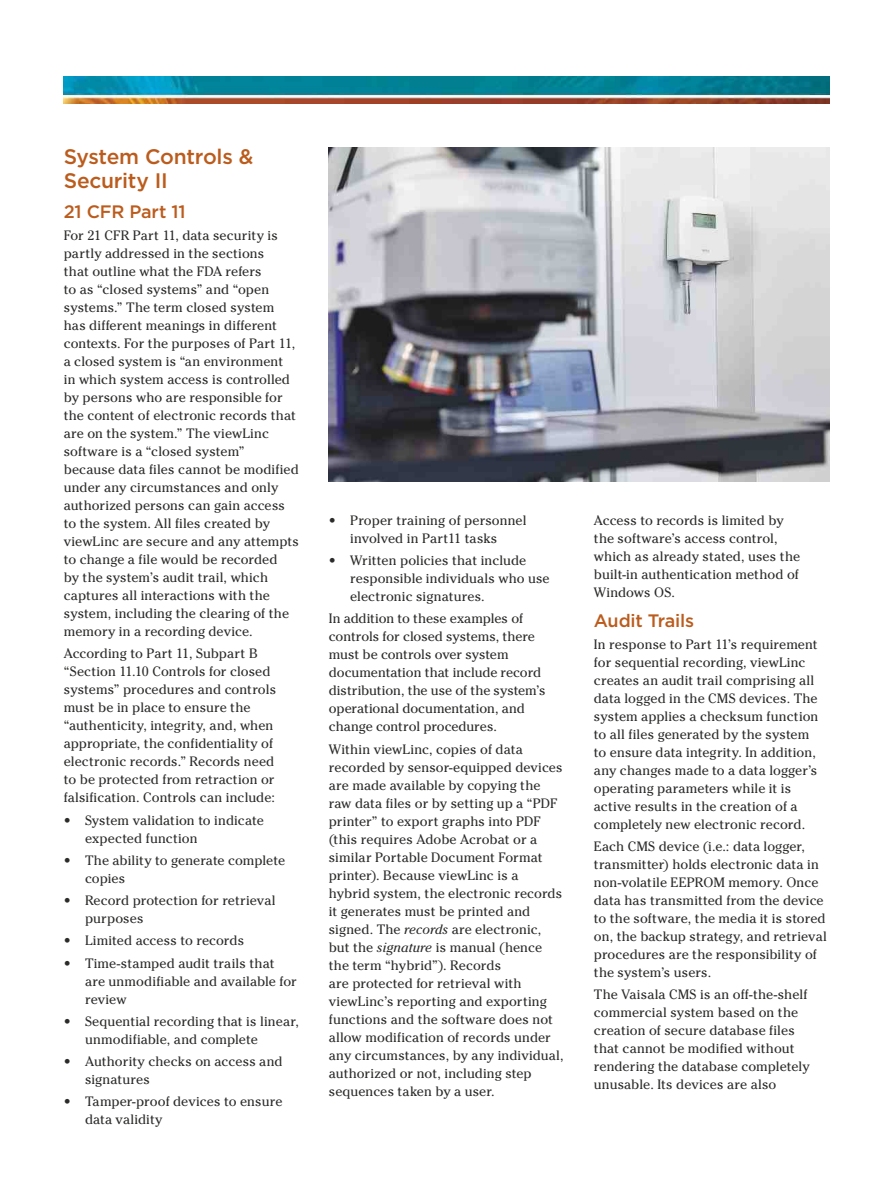
<style>
.page{position:relative;width:893px;height:1191px;background:#fff}
.page>*{position:absolute;margin:0;border:0;box-sizing:border-box;transform-origin:0 0}
.t1{font:500 21px/24px "Gotham";letter-spacing:-.01em;color:#bb5c1d}
.t2{font:500 18px "Gotham";letter-spacing:-.01em;color:#bb5c1d}
.t3{font:13.5px/18px "Cheltenham Std";letter-spacing:.005em;color:#2b2b2a}
.s1{font-style:italic}
</style>
<div class="page">
<img style="left:64px;top:77px;width:765px;height:27px">
<img style="left:329px;top:147px;width:500px;height:334px">
<h1 class="t1" style="left:64px;top:145px;width:191px">System Controls &amp;<br>Security ii</h1>
<h2 class="t2" style="left:64px;top:200px;width:123px">21 CFR Part 11</h2>
<p class="t3" style="left:64px;top:226px;width:237px">For 21 CFR Part 11, data security is partly addressed in the sections<br>that outline what the FDA refers<br>to as “closed systems” and “open systems.” The term closed system has different meanings in different contexts. For the purposes of Part 11, a closed system is “an environment<br>in which system access is controlled by persons who are responsible for the content of electronic records that are on the system.” The viewLinc software is a “closed system” because data files cannot be modified under any circumstances and only authorized persons can gain access to the system. All files created by viewLinc are secure and any attempts to change a file would be recorded<br>by the system’s audit trail, which captures all interactions with the system, including the clearing of the memory in a recording device.</p>
<p class="t3" style="left:64px;top:645px;width:214px">According to Part 11, Subpart B “Section 11.10 Controls for closed systems” procedures and controls must be in place to ensure the “authenticity, integrity, and, when appropriate, the confidentiality of electronic records.” Records need to be protected from retraction or falsification. Controls can include:</p>
<p class="t3" style="left:85px;top:811px;width:180px;text-indent:-21px">• System validation to indicate expected function</p>
<p class="t3" style="left:85px;top:851px;width:201px;text-indent:-21px">• The ability to generate complete copies</p>
<p class="t3" style="left:85px;top:891px;width:192px;text-indent:-21px">• Record protection for retrieval purposes</p>
<p class="t3" style="left:64px;top:931px;width:182px">• Limited access to records</p>
<p class="t3" style="left:85px;top:954px;width:213px;text-indent:-21px">• Time-stamped audit trails that are unmodifiable and available for review</p>
<p class="t3" style="left:85px;top:1012px;width:215px;text-indent:-21px">• Sequential recording that is linear, unmodifiable, and complete</p>
<p class="t3" style="left:85px;top:1052px;width:199px;text-indent:-21px">• Authority checks on access and signatures</p>
<p class="t3" style="left:85px;top:1092px;width:199px;text-indent:-21px">• Tamper-proof devices to ensure data validity</p>
<p class="t3" style="left:329px;top:511px;width:199px;text-align:center">• Proper training of personnel involved in Part11 tasks</p>
<p class="t3" style="left:350px;top:551px;width:201px;text-indent:-21px">• Written policies that include responsible individuals who use electronic signatures.</p>
<p class="t3" style="left:329px;top:610px;width:218px">In addition to these examples of controls for closed systems, there must be controls over system documentation that include record distribution, the use of the system’s operational documentation, and change control procedures.</p>
<p class="t3" style="left:329px;top:740px;width:236px">Within viewLinc, copies of data recorded by sensor-equipped devices are made available by copying the raw data files or by setting up a “PDF printer” to export graphs into PDF (this requires Adobe Acrobat or a similar Portable Document Format printer). Because viewLinc is a<br>hybrid system, the electronic records it generates must be printed and signed. The <span class="s1">records</span> are electronic, but the <span class="s1">signature</span> is manual (hence the term “hybrid”). Records<br>are protected for retrieval with viewLinc’s reporting and exporting functions and the software does not allow modification of records under any circumstances, by any individual, authorized or not, including step sequences taken by a user.</p>
<p class="t3" style="left:594px;top:511px;width:208px">Access to records is limited by the software’s access control, which as already stated, uses the built-in authentication method of<br>Windows OS.</p>
<h2 class="t2" style="left:594px;top:608px;width:102px">Audit Trails</h2>
<p class="t3" style="left:594px;top:635px;width:226px">In response to Part 11’s requirement for sequential recording, viewLinc creates an audit trail comprising all data logged in the CMS devices. The system applies a checksum function to all files generated by the system to ensure data integrity. In addition, any changes made to a data logger’s operating parameters while it is active results in the creation of a completely new electronic record.</p>
<p class="t3" style="left:594px;top:837px;width:234px">Each CMS device (i.e.: data logger, transmitter) holds electronic data in non-volatile EEPROM memory. Once data has transmitted from the device to the software, the media it is stored on, the backup strategy, and retrieval procedures are the responsibility of the system’s users.</p>
<p class="t3" style="left:594px;top:986px;width:217px">The Vaisala CMS is an off-the-shelf commercial system based on the creation of secure database files that cannot be modified without rendering the database completely unusable. Its devices are also</p>
</div>
